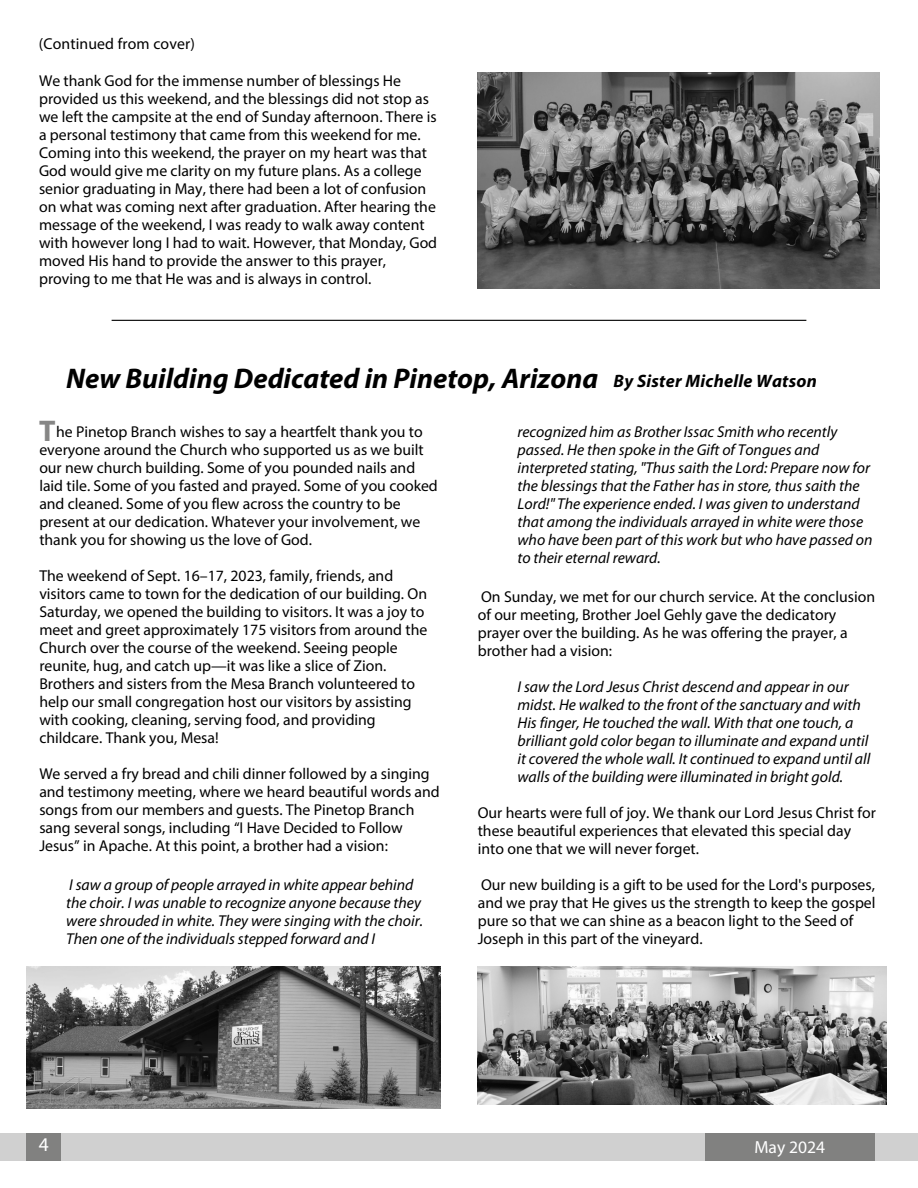
<style>
.page{position:relative;width:918px;height:1188px;background:#fff}
.page>*{position:absolute;margin:0;border:0;box-sizing:border-box;transform-origin:0 0}
.t1{font:700 30px "Myriad Pro";color:#868685}
.t2{font:italic 700 28.5px "Myriad Pro";color:#000}
.t3{font:19.5px "Myriad Pro";color:#fff}
.t4{font:italic 700 18px "Myriad Pro";letter-spacing:.015em;color:#000}
.t5{font:17.55px "Myriad Pro";color:#fff}
.t6{font:15.75px/18px "Myriad Pro";color:#000}
.t7{font:italic 15.75px/18px "Myriad Pro";color:#000}
</style>
<div class="page">
<img style="left:478px;top:73px;width:401px;height:216px">
<div style="left:0;top:1134px;width:918px;height:27px;background:#d0d0d0"></div>
<div style="left:705px;top:1134px;width:169px;height:27px;background:#818180"></div>
<div style="left:27px;top:1134px;width:34px;height:27px;background:#818180"></div>
<hr style="left:112px;top:320px;width:694px;height:1px;background:#000">
<img style="left:27px;top:966px;width:414px;height:142px">
<img style="left:478px;top:966px;width:408px;height:139px">
<h2 class="t6" style="left:39px;top:36px;width:158px">(Continued from cover)</h2>
<h1 class="t6" style="left:39px;top:73px;width:400px">We thank God for the immense number of blessings He provided us this weekend, and the blessings did not stop as we left the campsite at the end of Sunday afternoon. There is a personal testimony that came from this weekend for me.<br>Coming into this weekend, the prayer on my heart was that God would give me clarity on my future plans. As a college senior graduating in May, there had been a lot of confusion on what was coming next after graduation. After hearing the message of the weekend, I was ready to walk away content with however long I had to wait. However, that Monday, God moved His hand to provide the answer to this prayer, proving to me that He was and is always in control.</h1>
<p class="t2" style="left:66px;top:367px;width:533px">New Building Dedicated in Pinetop, Arizona</p>
<p class="t4" style="left:614px;top:373px;width:205px">By Sister Michelle Watson</p>
<p class="t6" style="left:39px;top:424px;width:400px;text-indent:17px">he Pinetop Branch wishes to say a heartfelt thank you to everyone around the Church who supported us as we built our new church building. Some of you pounded nails and laid tile. Some of you fasted and prayed. Some of you cooked and cleaned. Some of you flew across the country to be present at our dedication. Whatever your involvement, we thank you for showing us the love of God.</p>
<p class="t6" style="left:39px;top:568px;width:389px">The weekend of Sept. 16–17, 2023, family, friends, and visitors came to town for the dedication of our building. On Saturday, we opened the building to visitors. It was a joy to meet and greet approximately 175 visitors from around the Church over the course of the weekend. Seeing people reunite, hug, and catch up—it was like a slice of Zion.<br>Brothers and sisters from the Mesa Branch volunteered to help our small congregation host our visitors by assisting with cooking, cleaning, serving food, and providing childcare. Thank you, Mesa!</p>
<p class="t6" style="left:39px;top:766px;width:402px">We served a fry bread and chili dinner followed by a singing and testimony meeting, where we heard beautiful words and songs from our members and guests. The Pinetop Branch sang several songs, including “I Have Decided to Follow Jesus” in Apache. At this point, a brother had a vision:</p>
<p class="t1" style="left:39px;top:419px;width:18px">T</p>
<h3 class="t7" style="left:517px;top:424px;width:357px">recognized him as Brother Issac Smith who recently passed. He then spoke in the Gift of Tongues and interpreted stating, "Thus saith the Lord: Prepare now for the blessings that the Father has in store, thus saith the Lord!" The experience ended. I was given to understand that among the individuals arrayed in white were those who have been part of this work but who have passed on to their eternal reward.</h3>
<p class="t6" style="left:478px;top:589px;width:399px">On Sunday, we met for our church service. At the conclusion of our meeting, Brother Joel Gehly gave the dedicatory prayer over the building. As he was offering the prayer, a brother had a vision:</p>
<p class="t7" style="left:517px;top:679px;width:354px">I saw the Lord Jesus Christ descend and appear in our midst. He walked to the front of the sanctuary and with His finger, He touched the wall. With that one touch, a brilliant gold color began to illuminate and expand until it covered the whole wall. It continued to expand until all walls of the building were illuminated in bright gold.</p>
<p class="t6" style="left:478px;top:805px;width:400px">Our hearts were full of joy. We thank our Lord Jesus Christ for these beautiful experiences that elevated this special day into one that we will never forget.</p>
<p class="t6" style="left:478px;top:877px;width:399px">Our new building is a gift to be used for the Lord's purposes, and we pray that He gives us the strength to keep the gospel pure so that we can shine as a beacon light to the Seed of Joseph in this part of the vineyard.</p>
<p class="t7" style="left:66px;top:877px;width:358px">I saw a group of people arrayed in white appear behind the choir. I was unable to recognize anyone because they were shrouded in white. They were singing with the choir.<br>Then one of the individuals stepped forward and I</p>
<p class="t3" style="left:39px;top:1136px;width:12px">4</p>
<p class="t5" style="left:754px;top:1140px;width:72px">May 2024</p>
</div>
